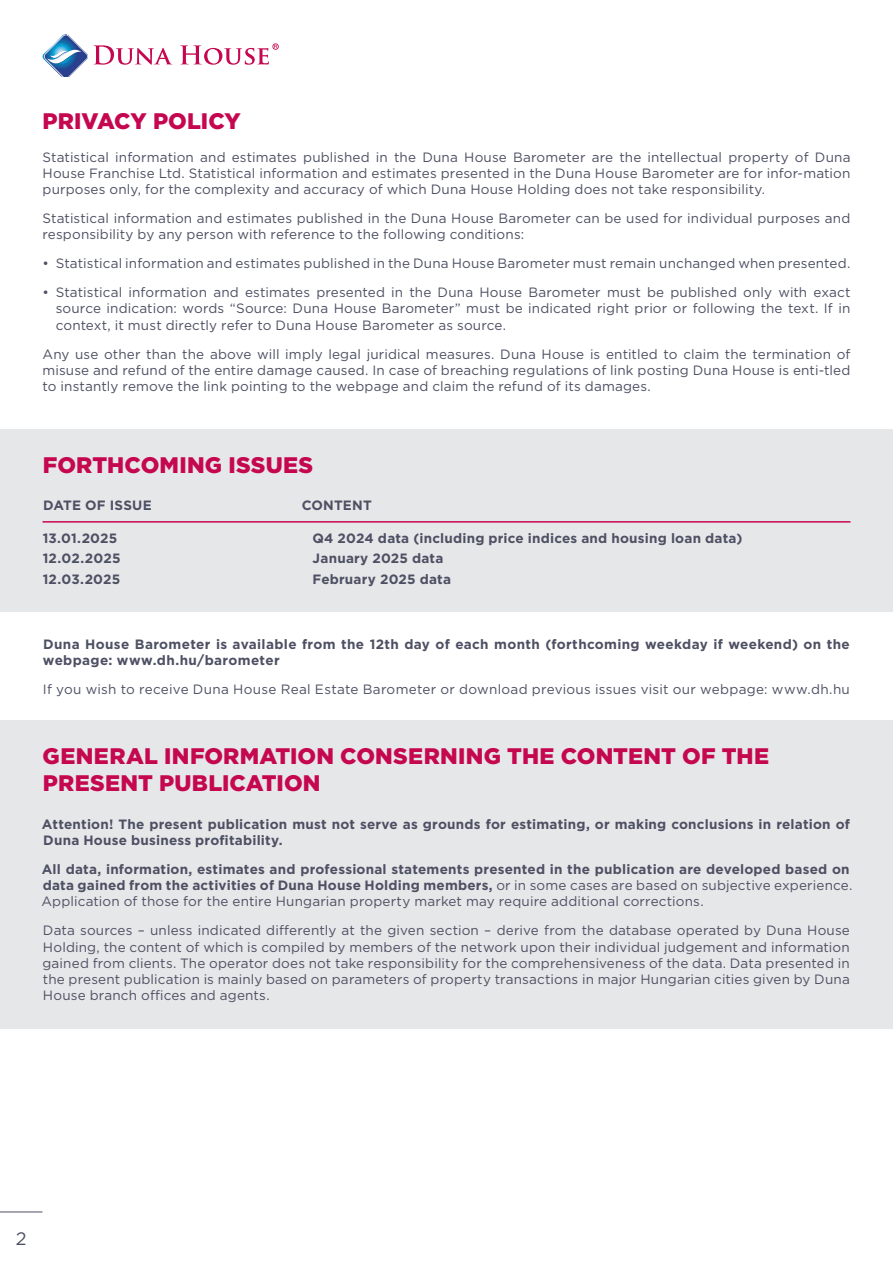
<style>
.page{position:relative;width:893px;height:1263px;background:#fff}
.page>*{position:absolute;margin:0;border:0;box-sizing:border-box;transform-origin:0 0}
.t1{font:900 22.5px/27px "Gotham";letter-spacing:.005em;color:#c50750}
.t2{font:18px "Gotham";color:#4d5063}
.t3{font:13.5px/16.2px "Gotham";letter-spacing:.01em;color:#4d5063;text-align:justify}
.t4{font:700 13.5px/16.2px "Gotham";letter-spacing:.015em;color:#4d5063}
.s1{font-weight:400}
</style>
<div class="page">
<hr style="left:0;top:1211px;width:43px;height:1px;background:#4d5063">
<svg style="left:42px;top:34px;width:130px;height:43px"></svg>
<svg style="left:180px;top:43px;width:99px;height:22px"></svg>
<div style="left:0;top:721px;width:893px;height:308px;background:#e6e7e9"></div>
<div style="left:0;top:429px;width:893px;height:183px;background:#e6e7e9"></div>
<hr style="left:43px;top:521px;width:807px;height:2px;background:#c50750">
<p class="t1" style="left:43px;top:107px;width:200px">PRIVACY POLICY</p>
<p class="t3" style="left:43px;top:149px;width:809px">Statistical information and estimates published in the Duna House Barometer are the intellectual property of Duna House Franchise Ltd. Statistical information and estimates presented in the Duna House Barometer are for infor-mation purposes only, for the complexity and accuracy of which Duna House Holding does not take responsibility.</p>
<p class="t3" style="left:43px;top:210px;width:809px">Statistical information and estimates published in the Duna House Barometer can be used for individual purposes and responsibility by any person with reference to the following conditions:</p>
<p class="t3" style="left:43px;top:255px;width:809px">• Statistical information and estimates published in the Duna House Barometer must remain unchanged when presented.</p>
<p class="t3" style="left:56px;top:284px;width:796px;text-indent:-13px">• Statistical information and estimates presented in the Duna House Barometer must be published only with exact source indication: words “Source: Duna House Barometer” must be indicated right prior or following the text. If in context, it must directly refer to Duna House Barometer as source.</p>
<p class="t3" style="left:43px;top:345px;width:809px">Any use other than the above will imply legal juridical measures. Duna House is entitled to claim the termination of misuse and refund of the entire damage caused. In case of breaching regulations of link posting Duna House is enti-tled to instantly remove the link pointing to the webpage and claim the refund of its damages.</p>
<p class="t1" style="left:43px;top:451px;width:272px">FORTHCOMING ISSUES</p>
<p class="t4" style="left:43px;top:497px;width:110px">DATE OF ISSUE</p>
<p class="t4" style="left:302px;top:497px;width:72px">CONTENT</p>
<p class="t4" style="left:43px;top:530px;width:76px">13.01.2025</p>
<p class="t4" style="left:313px;top:530px;width:431px">Q4 2024 data (including price indices and housing loan data)</p>
<p class="t4" style="left:43px;top:550px;width:79px">12.02.2025</p>
<p class="t4" style="left:313px;top:550px;width:132px">January 2025 data</p>
<p class="t4" style="left:43px;top:571px;width:79px">12.03.2025</p>
<p class="t4" style="left:313px;top:571px;width:140px">February 2025 data</p>
<p class="t4" style="left:43px;top:636px;width:808px">Duna House Barometer is available from the 12th day of each month (forthcoming weekday if weekend) on the webpage: www.dh.hu/barometer</p>
<p class="t3" style="left:43px;top:681px;width:809px">If you wish to receive Duna House Real Estate Barometer or download previous issues visit our webpage: www.dh.hu</p>
<p class="t1" style="left:43px;top:743px;width:728px">GENERAL INFORMATION CONSERNING THE CONTENT OF THE<br>PRESENT PUBLICATION</p>
<p class="t4" style="left:42px;top:816px;width:810px">Attention! The present publication must not serve as grounds for estimating, or making conclusions in relation of<br>Duna House business profitability.</p>
<p class="t4" style="left:41px;top:861px;width:812px">All data, information, estimates and professional statements presented in the publication are developed based on data gained from the activities of Duna House Holding members, <span class="s1">or in some cases are based on subjective experience.<br>Application of those for the entire Hungarian property market may require additional corrections.</span></p>
<p class="t3" style="left:43px;top:922px;width:809px">Data sources – unless indicated differently at the given section – derive from the database operated by Duna House Holding, the content of which is compiled by members of the network upon their individual judgement and information gained from clients. The operator does not take responsibility for the comprehensiveness of the data. Data presented in the present publication is mainly based on parameters of property transactions in major Hungarian cities given by Duna House branch offices and agents.</p>
<h2 class="t2" style="left:16px;top:1227px;width:12px">2</h2>
</div>
